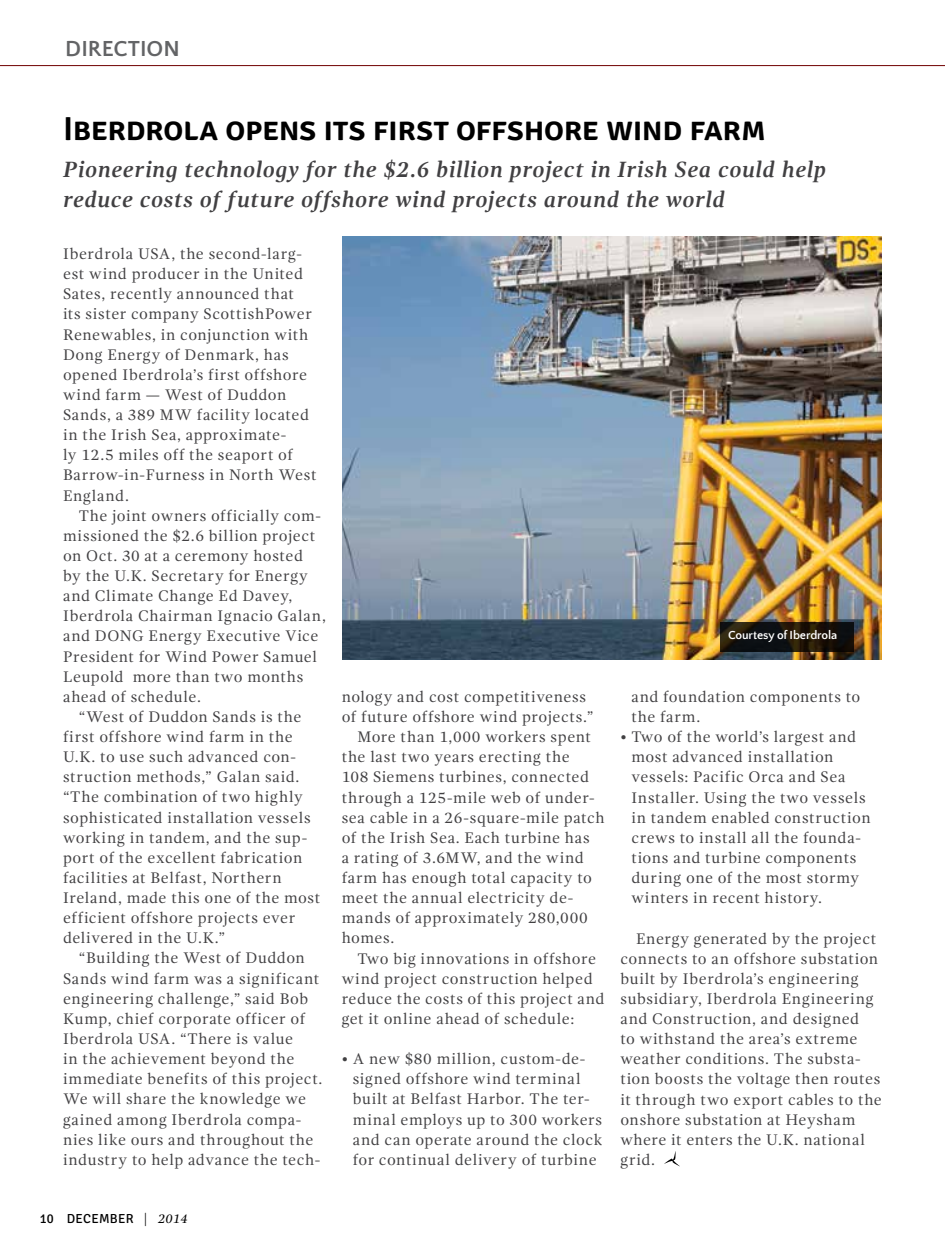
<style>
.page{position:relative;width:945px;height:1260px;background:#fff}
.page>*{position:absolute;margin:0;border:0;box-sizing:border-box;transform-origin:0 0}
.t1{font:600 33.25px "Signika";letter-spacing:-.01em;color:#000}
.t2{font:italic 700 22.75px/29.8px "Gandhi Serif";letter-spacing:.02em;color:#414042}
.t3{font:700 22.75px "Quattrocento Sans";letter-spacing:-.005em;color:#636466}
.t4{font:15.75px/20.1px "Gandhi Serif";letter-spacing:.035em;color:#414042}
.t5{font:13.12px "Signika";letter-spacing:.02em;color:#000}
.t6{font:700 12.25px "Quattrocento Sans";letter-spacing:-.015em;color:#fff}
.s1{font-family:"Gandhi Serif";font-style:italic}
</style>
<div class="page">
<svg style="left:664px;top:1151px;width:16px;height:15px"></svg>
<hr style="left:0;top:65px;width:945px;height:1px;background:#700000">
<img style="left:342px;top:236px;width:540px;height:424px">
<svg style="left:721px;top:622px;width:133px;height:30px;background:#18130c"></svg>
<h2 class="t3" style="left:65px;top:37px;width:116px">DIRECTION</h2>
<h1 class="t1" style="left:63px;top:110px;width:705px">Iberdrola opens its first offshore wind farm</h1>
<h2 class="t2" style="left:63px;top:154px;width:765px">Pioneering technology for the $2.6 billion project in Irish Sea could help reduce costs of future offshore wind projects around the world</h2>
<p class="t4" style="left:63px;top:244px;width:255px">Iberdrola USA, the second-larg&shy;est wind producer in the United<br>Sates, recently announced that<br>its sister company ScottishPower<br>Renewables, in conjunction with<br>Dong Energy of Denmark, has opened Iberdrola’s first offshore wind farm — West of Duddon<br>Sands, a 389 MW facility located in the Irish Sea, approximate-<br>ly 12.5 miles off the seaport of<br>Barrow-in-Furness in North West<br>England.</p>
<p class="t4" style="left:79px;top:505px;width:244px">The joint owners officially com-</p>
<p class="t4" style="left:63px;top:525px;width:254px">missioned the $2.6 billion project</p>
<p class="t4" style="left:63px;top:546px;width:242px">on Oct. 30 at a ceremony hosted</p>
<p class="t4" style="left:63px;top:566px;width:246px">by the U.K. Secretary for Energy</p>
<p class="t4" style="left:63px;top:586px;width:231px">and Climate Change Ed Davey,</p>
<p class="t4" style="left:63px;top:606px;width:264px">Iberdrola Chairman Ignacio Galan,</p>
<p class="t4" style="left:63px;top:626px;width:257px">and DONG Energy Executive Vice</p>
<p class="t4" style="left:63px;top:646px;width:255px">President for Wind Power Samuel</p>
<p class="t4" style="left:63px;top:666px;width:242px">Leupold more than two months</p>
<p class="t4" style="left:63px;top:687px;width:139px">ahead of schedule.</p>
<p class="t4" style="left:79px;top:707px;width:224px">“West of Duddon Sands is the</p>
<p class="t4" style="left:63px;top:727px;width:231px">first offshore wind farm in the</p>
<p class="t4" style="left:63px;top:747px;width:235px">U.K. to use such advanced con-</p>
<p class="t4" style="left:63px;top:767px;width:238px">struction methods,” Galan said.</p>
<p class="t4" style="left:63px;top:787px;width:241px">“The combination of two highly</p>
<p class="t4" style="left:63px;top:807px;width:249px">sophisticated installation vessels</p>
<p class="t4" style="left:63px;top:827px;width:246px">working in tandem, and the sup-</p>
<p class="t4" style="left:63px;top:848px;width:241px">port of the excellent fabrication</p>
<p class="t4" style="left:63px;top:868px;width:220px">facilities at Belfast, Northern</p>
<p class="t4" style="left:63px;top:888px;width:259px">Ireland, made this one of the most</p>
<p class="t4" style="left:63px;top:908px;width:234px">efficient offshore projects ever</p>
<p class="t4" style="left:63px;top:928px;width:164px">delivered in the U.K.”</p>
<p class="t4" style="left:79px;top:948px;width:228px">“Building the West of Duddon</p>
<p class="t4" style="left:63px;top:968px;width:258px">Sands wind farm was a significant</p>
<p class="t4" style="left:63px;top:988px;width:247px">engineering challenge,” said Bob</p>
<p class="t4" style="left:63px;top:1009px;width:244px">Kump, chief corporate officer of</p>
<p class="t4" style="left:63px;top:1029px;width:231px">Iberdrola USA. “There is value</p>
<p class="t4" style="left:63px;top:1049px;width:233px">in the achievement beyond the</p>
<p class="t4" style="left:63px;top:1069px;width:261px">immediate benefits of this project.</p>
<p class="t4" style="left:63px;top:1089px;width:245px">We will share the knowledge we</p>
<p class="t4" style="left:63px;top:1109px;width:240px">gained among Iberdrola compa-</p>
<p class="t4" style="left:63px;top:1129px;width:252px">nies like ours and throughout the</p>
<p class="t4" style="left:63px;top:1149px;width:259px">industry to help advance the tech-</p>
<p class="t6" style="left:728px;top:629px;width:111px">Courtesy of Iberdrola</p>
<p class="t4" style="left:342px;top:687px;width:246px">nology and cost competitiveness</p>
<p class="t4" style="left:342px;top:707px;width:253px">of future offshore wind projects.”</p>
<p class="t4" style="left:357px;top:727px;width:235px">More than 1,000 workers spent</p>
<p class="t4" style="left:342px;top:747px;width:230px">the last two years erecting the</p>
<p class="t4" style="left:342px;top:767px;width:249px">108 Siemens turbines, connected</p>
<p class="t4" style="left:342px;top:787px;width:255px">through a 125-mile web of under-</p>
<p class="t4" style="left:342px;top:807px;width:264px">sea cable in a 26-square-mile patch</p>
<p class="t4" style="left:342px;top:828px;width:250px">of the Irish Sea. Each turbine has</p>
<p class="t4" style="left:342px;top:848px;width:244px">a rating of 3.6MW, and the wind</p>
<p class="t4" style="left:342px;top:868px;width:252px">farm has enough total capacity to</p>
<p class="t4" style="left:342px;top:888px;width:233px">meet the annual electricity de-</p>
<p class="t4" style="left:342px;top:908px;width:248px">mands of approximately 280,000</p>
<p class="t4" style="left:342px;top:928px;width:54px">homes.</p>
<p class="t4" style="left:357px;top:948px;width:240px">Two big innovations in offshore</p>
<p class="t4" style="left:342px;top:968px;width:253px">wind project construction helped</p>
<p class="t4" style="left:342px;top:989px;width:264px">reduce the costs of this project and</p>
<p class="t4" style="left:342px;top:1009px;width:234px">get it online ahead of schedule:</p>
<p class="t4" style="left:353px;top:1049px;width:251px;text-indent:-11px">• A new $80 million, custom-de&shy;signed offshore wind terminal built at Belfast Harbor. The ter&shy;minal employs up to 300 workers and can operate around the clock for continual delivery of turbine</p>
<p class="t4" style="left:631px;top:687px;width:231px">and foundation components to the farm.</p>
<p class="t4" style="left:631px;top:727px;width:241px;text-indent:-11px">• Two of the world’s largest and most advanced installation vessels: Pacific Orca and Sea<br>Installer. Using the two vessels in tandem enabled construction crews to install all the founda&shy;tions and turbine components during one of the most stormy winters in recent history.</p>
<p class="t4" style="left:620px;top:928px;width:263px;text-indent:16px">Energy generated by the project connects to an offshore substation built by Iberdrola’s engineering subsidiary, Iberdrola Engineering and Construction, and designed<br>to withstand the area’s extreme weather conditions. The substa&shy;tion boosts the voltage then routes it through two export cables to the onshore substation at Heysham where it enters the U.K. national grid.</p>
<p class="t5" style="left:40px;top:1211px;width:149px">10 DECEMBER <span class="s1">| 2014</span></p>
</div>
